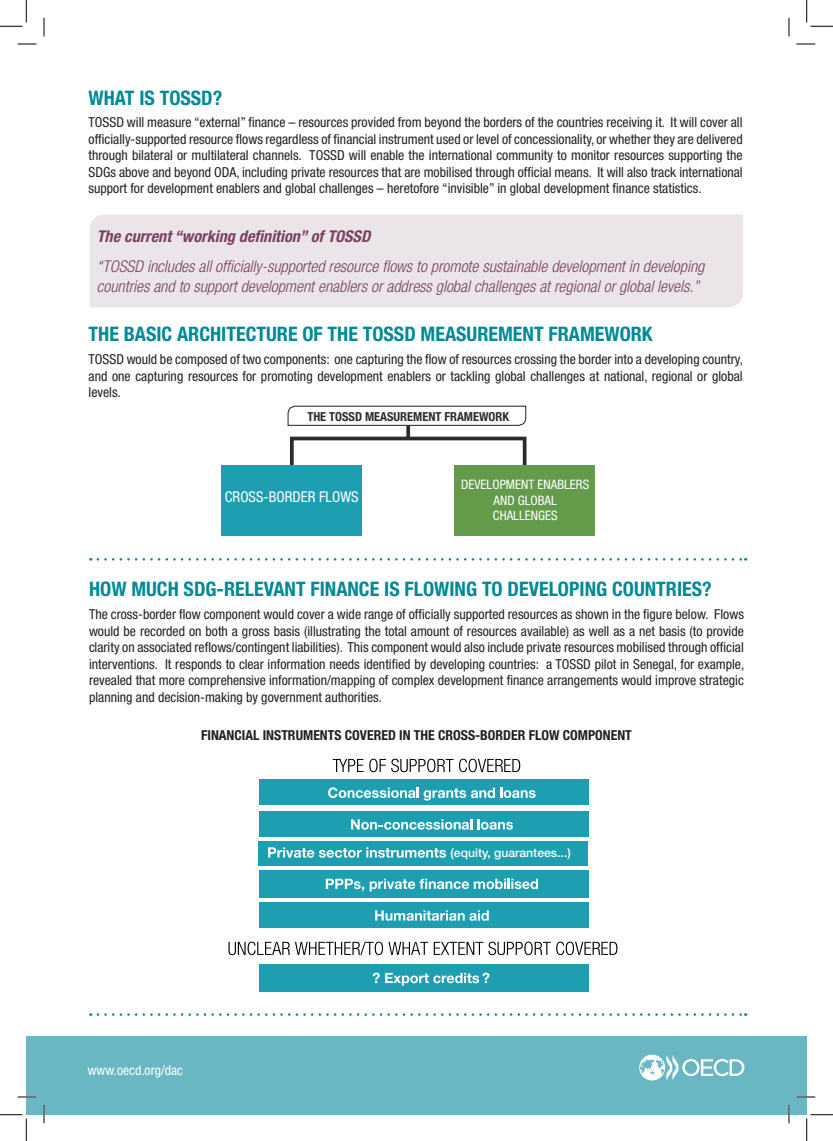
<style>
.page{position:relative;width:833px;height:1141px;background:#fff}
.page>*{position:absolute;margin:0;border:0;box-sizing:border-box;transform-origin:0 0}
.t1{font:700 condensed 20px "Helvetica Neue LT Std";color:#008997}
.subbheadr{font:italic 300 condensed 16.25px/19.5px "Helvetica Neue LT Std";color:#794262}
.subbheadr-2{font:italic 700 condensed 16.25px "Helvetica Neue LT Std";color:#794262}
.t2{font:condensed 14.88px "Helvetica Neue LT Std";color:#fff}
.body_copy{font:condensed 13.75px/16.5px "Helvetica Neue LT Std";color:#231f20;text-align:justify}
.body_copy-2{font:700 condensed 13.75px "Helvetica Neue LT Std";color:#231f20}
.body_copy-3{font:condensed 13.62px "Helvetica Neue LT Std";color:#fff}
.t3{font:condensed 13px/15.6px "Helvetica Neue LT Std";color:#fff;text-align:center}
.t4{font:700 condensed 12.38px "Helvetica Neue LT Std";color:#292c2f}
.t5{font:500 12.12px "Helvetica Neue LT Std";color:#fff}
</style>
<div class="page">
<div style="left:26px;top:1036px;width:780px;height:78px;background:#68b7c2"></div>
<svg style="left:639px;top:1054px;width:105px;height:26px"></svg>
<div style="left:90px;top:214px;width:652px;height:93px;background:#ebe4e8"></div>
<svg style="left:98px;top:558px;width:647px;height:2px"></svg>
<svg style="left:98px;top:1013px;width:647px;height:2px"></svg>
<div style="left:290px;top:436px;width:236px;height:84px;background:#fff;border:4px solid #292c2f"></div>
<div style="left:347px;top:497px;width:140px;height:30px;background:#fff"></div>
<div style="left:454px;top:465px;width:140px;height:70px;background:#639b4b"></div>
<div style="left:221px;top:465px;width:141px;height:70px;background:#1e9eb1"></div>
<svg style="left:406px;top:426px;width:4px;height:12px"></svg>
<svg style="left:287px;top:405px;width:239px;height:21px"></svg>
<div style="left:258px;top:779px;width:330px;height:25px;background:#1e9eb1"></div>
<svg style="left:328px;top:787px;width:166px;height:13px"></svg>
<svg style="left:500px;top:787px;width:35px;height:11px"></svg>
<div style="left:258px;top:810px;width:330px;height:26px;background:#1e9eb1"></div>
<svg style="left:351px;top:819px;width:161px;height:10px"></svg>
<div style="left:258px;top:870px;width:330px;height:27px;background:#1e9eb1"></div>
<svg style="left:325px;top:878px;width:212px;height:13px"></svg>
<div style="left:258px;top:901px;width:330px;height:26px;background:#1e9eb1"></div>
<svg style="left:375px;top:910px;width:113px;height:10px"></svg>
<div style="left:258px;top:964px;width:330px;height:27px;background:#1e9eb1"></div>
<svg style="left:372px;top:972px;width:7px;height:10px"></svg>
<svg style="left:385px;top:972px;width:104px;height:13px"></svg>
<svg style="left:332px;top:758px;width:31px;height:14px"></svg>
<svg style="left:369px;top:758px;width:151px;height:14px"></svg>
<svg style="left:228px;top:941px;width:322px;height:14px"></svg>
<svg style="left:556px;top:941px;width:61px;height:14px"></svg>
<div style="left:258px;top:841px;width:330px;height:24px;background:#1e9eb1"></div>
<svg style="left:268px;top:847px;width:178px;height:10px"></svg>
<svg style="left:18px;top:43px;width:18px;height:2px"></svg>
<svg style="left:796px;top:43px;width:18px;height:2px"></svg>
<svg style="left:18px;top:1096px;width:18px;height:1px"></svg>
<svg style="left:796px;top:1096px;width:18px;height:1px"></svg>
<svg style="left:43px;top:18px;width:2px;height:18px"></svg>
<svg style="left:43px;top:1104px;width:2px;height:19px"></svg>
<svg style="left:788px;top:18px;width:1px;height:18px"></svg>
<svg style="left:787px;top:1104px;width:2px;height:19px"></svg>
<svg style="left:0;top:0;width:27px;height:27px"></svg>
<svg style="left:0;top:1114px;width:27px;height:26px"></svg>
<svg style="left:806px;top:0;width:26px;height:27px"></svg>
<svg style="left:806px;top:1114px;width:26px;height:26px"></svg>
<p class="t1" style="left:89px;top:85px;width:135px">WHAT IS TOSSD?</p>
<p class="body_copy" style="left:89px;top:114px;width:655px">TOSSD will measure “external” finance – resources provided from beyond the borders of the countries receiving it. It will cover all officially-supported resource flows regardless of financial instrument used or level of concessionality, or whether they are delivered through bilateral or multilateral channels. TOSSD will enable the international community to monitor resources supporting the SDGs above and beyond ODA, including private resources that are mobilised through official means. It will also track international support for development enablers and global challenges – heretofore “invisible” in global development finance statistics.</p>
<p class="subbheadr-2" style="left:97px;top:227px;width:275px">The current “working definition” of TOSSD</p>
<p class="subbheadr" style="left:97px;top:257px;width:609px">“TOSSD includes all officially-supported resource flows to promote sustainable development in developing countries and to support development enablers or address global challenges at regional or global levels.”</p>
<p class="t1" style="left:89px;top:322px;width:565px">THE BASIC ARCHITECTURE OF THE TOSSD MEASUREMENT FRAMEWORK</p>
<p class="body_copy" style="left:89px;top:351px;width:655px">TOSSD would be composed of two components: one capturing the flow of resources crossing the border into a developing country, and one capturing resources for promoting development enablers or tackling global challenges at national, regional or global levels.</p>
<p class="t4" style="left:307px;top:408px;width:203px">THE TOSSD MEASUREMENT FRAMEWORK</p>
<p class="t2" style="left:225px;top:488px;width:135px">CROSS-BORDER FLOWS</p>
<p class="t3" style="left:461px;top:476px;width:129px">DEVELOPMENT ENABLERS<br>AND GLOBAL<br>CHALLENGES</p>
<p class="t1" style="left:89px;top:577px;width:624px">HOW MUCH SDG-RELEVANT FINANCE IS FLOWING TO DEVELOPING COUNTRIES?</p>
<p class="body_copy" style="left:89px;top:606px;width:656px">The cross-border flow component would cover a wide range of officially supported resources as shown in the figure below. Flows would be recorded on both a gross basis (illustrating the total amount of resources available) as well as a net basis (to provide clarity on associated reflows/contingent liabilities). This component would also include private resources mobilised through official interventions. It responds to clear information needs identified by developing countries: a TOSSD pilot in Senegal, for example, revealed that more comprehensive information/mapping of complex development finance arrangements would improve strategic planning and decision-making by government authorities.</p>
<p class="body_copy-2" style="left:201px;top:726px;width:432px">FINANCIAL INSTRUMENTS COVERED IN THE CROSS-BORDER FLOW COMPONENT</p>
<p class="body_copy-3" style="left:88px;top:1062px;width:97px">www.oecd.org/dac</p>
<p class="t5" style="left:450px;top:845px;width:122px">(equity, guarantees...)</p>
</div>
